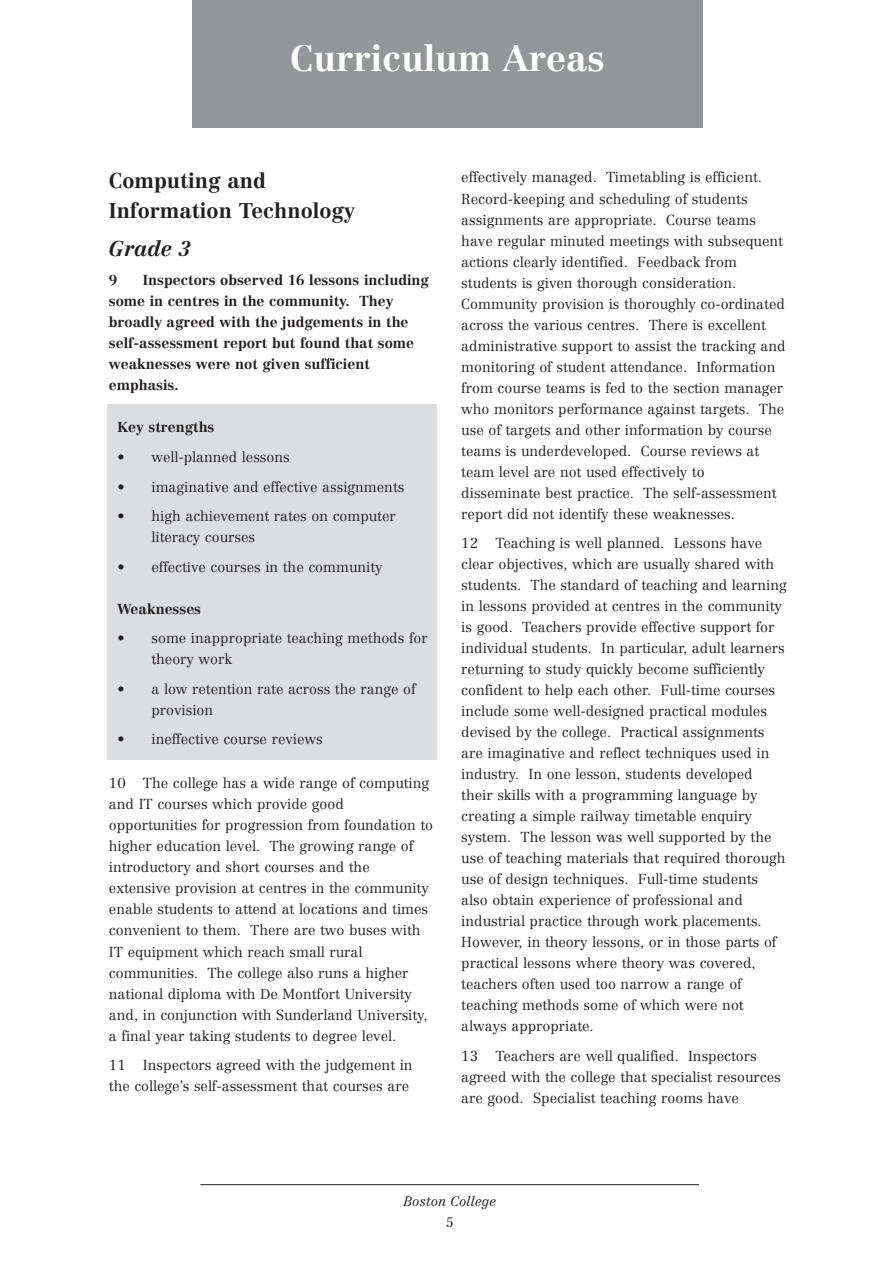
<style>
.page{position:relative;width:893px;height:1262px;background:#fff}
.page>*{position:absolute;margin:0;border:0;box-sizing:border-box;transform-origin:0 0}
.t1{font:700 36px "Centennial";color:#fff}
.t2{font:700 21px/30px "Centennial";color:#231f20}
.t3{font:italic 700 21px "Centennial";color:#231f20}
.t4{font:300 14.25px/21px "Centennial";color:#231f20}
.t5{font:700 14.25px/21px "Centennial";color:#231f20}
.t6{font:italic 300 13.5px "Centennial";color:#231f20}
.t7{font:300 13.5px "Centennial";color:#231f20}
</style>
<div class="page">
<div style="left:107px;top:404px;width:330px;height:356px;background:#dcdddf"></div>
<div style="left:192px;top:0;width:511px;height:128px;background:#939598"></div>
<hr style="left:200px;top:1184px;width:499px;height:1px;background:#231f20">
<h1 class="t1" style="left:290px;top:44px;width:316px">Curriculum Areas</h1>
<h2 class="t2" style="left:109px;top:167px;width:248px">Computing and<br>Information Technology</h2>
<h2 class="t3" style="left:109px;top:240px;width:84px">Grade 3</h2>
<p class="t5" style="left:109px;top:271px;width:10px">9</p>
<p class="t5" style="left:109px;top:271px;width:321px;text-indent:34px">Inspectors observed 16 lessons including some in centres in the community. They broadly agreed with the judgements in the self-assessment report but found that some weaknesses were not given sufficient emphasis.</p>
<p class="t5" style="left:117px;top:418px;width:98px">Key strengths</p>
<p class="t4" style="left:117px;top:447px;width:174px">• well-planned lessons</p>
<p class="t4" style="left:117px;top:477px;width:288px">• imaginative and effective assignments</p>
<p class="t4" style="left:151px;top:506px;width:246px;text-indent:-34px">• high achievement rates on computer literacy courses</p>
<p class="t4" style="left:117px;top:557px;width:266px">• effective courses in the community</p>
<p class="t5" style="left:117px;top:599px;width:85px">Weaknesses</p>
<p class="t4" style="left:151px;top:629px;width:278px;text-indent:-34px">• some inappropriate teaching methods for theory work</p>
<p class="t4" style="left:151px;top:679px;width:265px;text-indent:-34px">• a low retention rate across the range of provision</p>
<p class="t4" style="left:117px;top:730px;width:207px">• ineffective course reviews</p>
<p class="t4" style="left:109px;top:774px;width:326px">10 The college has a wide range of computing and IT courses which provide good opportunities for progression from foundation to higher education level. The growing range of introductory and short courses and the extensive provision at centres in the community enable students to attend at locations and times convenient to them. There are two buses with IT equipment which reach small rural communities. The college also runs a higher national diploma with De Montfort University and, in conjunction with Sunderland University, a final year taking students to degree level.</p>
<p class="t4" style="left:109px;top:1055px;width:305px">11 Inspectors agreed with the judgement in the college’s self-assessment that courses are</p>
<p class="t4" style="left:461px;top:168px;width:326px">effectively managed. Timetabling is efficient.<br>Record-keeping and scheduling of students assignments are appropriate. Course teams have regular minuted meetings with subsequent actions clearly identified. Feedback from students is given thorough consideration.<br>Community provision is thoroughly co-ordinated across the various centres. There is excellent administrative support to assist the tracking and monitoring of student attendance. Information from course teams is fed to the section manager who monitors performance against targets. The use of targets and other information by course teams is underdeveloped. Course reviews at team level are not used effectively to disseminate best practice. The self-assessment report did not identify these weaknesses.</p>
<p class="t4" style="left:461px;top:534px;width:327px">12 Teaching is well planned. Lessons have clear objectives, which are usually shared with students. The standard of teaching and learning in lessons provided at centres in the community is good. Teachers provide effective support for individual students. In particular, adult learners returning to study quickly become sufficiently confident to help each other. Full-time courses include some well-designed practical modules devised by the college. Practical assignments are imaginative and reflect techniques used in industry. In one lesson, students developed their skills with a programming language by creating a simple railway timetable enquiry system. The lesson was well supported by the use of teaching materials that required thorough use of design techniques. Full-time students also obtain experience of professional and industrial practice through work placements.<br>However, in theory lessons, or in those parts of practical lessons where theory was covered, teachers often used too narrow a range of teaching methods some of which were not always appropriate.</p>
<p class="t4" style="left:461px;top:1046px;width:321px">13 Teachers are well qualified. Inspectors agreed with the college that specialist resources are good. Specialist teaching rooms have</p>
<p class="t6" style="left:403px;top:1195px;width:94px">Boston College</p>
<p class="t7" style="left:445px;top:1216px;width:9px">5</p>
</div>
